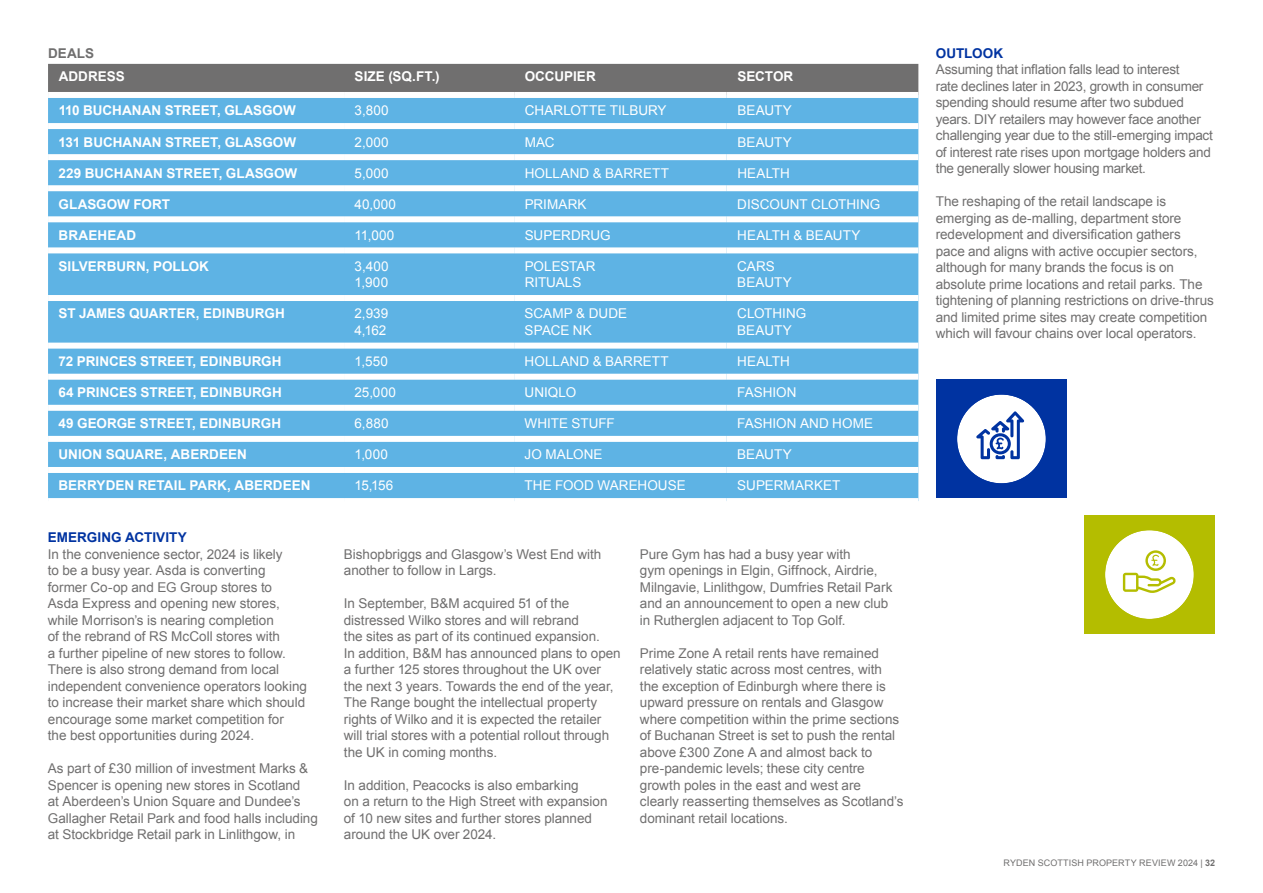
<style>
.page{position:relative;width:1263px;height:893px;background:#fff}
.page>*{position:absolute;margin:0;border:0;box-sizing:border-box;transform-origin:0 0}
.t1{font:13.5px/16.5px "Arial";letter-spacing:-.005em;color:#706f6f}
.t2{font:13.5px/16.5px "Arial";letter-spacing:.005em;color:#fff}
.t3{font:700 13.5px "Arial";color:#fff}
.t4{font:700 13.5px "Arial";letter-spacing:.005em;color:#0033a1}
.t5{font:700 13.5px "Arial";letter-spacing:.005em;color:#706f6f}
.t6{font:9px "Arial";letter-spacing:.015em;color:#706f6f}
.s1{font-weight:700}
</style>
<div class="page">
<div style="left:48px;top:64px;width:870px;height:28px;background:#706f6f"></div>
<div style="left:48px;top:98px;width:870px;height:400px;background:#5eb3e4"></div>
<div style="left:48px;top:123px;width:296px;height:6px;background:#fff"></div>
<div style="left:344px;top:123px;width:170px;height:6px;background:#fff"></div>
<div style="left:514px;top:123px;width:213px;height:6px;background:#fff"></div>
<div style="left:727px;top:123px;width:191px;height:6px;background:#fff"></div>
<div style="left:48px;top:154px;width:296px;height:6px;background:#fff"></div>
<div style="left:344px;top:154px;width:170px;height:6px;background:#fff"></div>
<div style="left:514px;top:154px;width:213px;height:6px;background:#fff"></div>
<div style="left:727px;top:154px;width:191px;height:6px;background:#fff"></div>
<div style="left:48px;top:185px;width:296px;height:6px;background:#fff"></div>
<div style="left:344px;top:185px;width:170px;height:6px;background:#fff"></div>
<div style="left:514px;top:185px;width:213px;height:6px;background:#fff"></div>
<div style="left:727px;top:185px;width:191px;height:6px;background:#fff"></div>
<div style="left:48px;top:216px;width:296px;height:6px;background:#fff"></div>
<div style="left:344px;top:216px;width:170px;height:6px;background:#fff"></div>
<div style="left:514px;top:216px;width:213px;height:6px;background:#fff"></div>
<div style="left:727px;top:216px;width:191px;height:6px;background:#fff"></div>
<div style="left:48px;top:247px;width:296px;height:6px;background:#fff"></div>
<div style="left:344px;top:247px;width:170px;height:6px;background:#fff"></div>
<div style="left:514px;top:247px;width:213px;height:6px;background:#fff"></div>
<div style="left:727px;top:247px;width:191px;height:6px;background:#fff"></div>
<div style="left:48px;top:295px;width:296px;height:6px;background:#fff"></div>
<div style="left:344px;top:295px;width:170px;height:6px;background:#fff"></div>
<div style="left:514px;top:295px;width:213px;height:6px;background:#fff"></div>
<div style="left:727px;top:295px;width:191px;height:6px;background:#fff"></div>
<div style="left:48px;top:343px;width:296px;height:6px;background:#fff"></div>
<div style="left:344px;top:343px;width:170px;height:6px;background:#fff"></div>
<div style="left:514px;top:343px;width:213px;height:6px;background:#fff"></div>
<div style="left:727px;top:343px;width:191px;height:6px;background:#fff"></div>
<div style="left:48px;top:374px;width:296px;height:6px;background:#fff"></div>
<div style="left:344px;top:374px;width:170px;height:6px;background:#fff"></div>
<div style="left:514px;top:374px;width:213px;height:6px;background:#fff"></div>
<div style="left:727px;top:374px;width:191px;height:6px;background:#fff"></div>
<div style="left:48px;top:405px;width:296px;height:6px;background:#fff"></div>
<div style="left:344px;top:405px;width:170px;height:6px;background:#fff"></div>
<div style="left:514px;top:405px;width:213px;height:6px;background:#fff"></div>
<div style="left:727px;top:405px;width:191px;height:6px;background:#fff"></div>
<div style="left:48px;top:436px;width:296px;height:6px;background:#fff"></div>
<div style="left:344px;top:436px;width:170px;height:6px;background:#fff"></div>
<div style="left:514px;top:436px;width:213px;height:6px;background:#fff"></div>
<div style="left:727px;top:436px;width:191px;height:6px;background:#fff"></div>
<div style="left:48px;top:467px;width:296px;height:6px;background:#fff"></div>
<div style="left:344px;top:467px;width:170px;height:6px;background:#fff"></div>
<div style="left:514px;top:467px;width:213px;height:6px;background:#fff"></div>
<div style="left:727px;top:467px;width:191px;height:6px;background:#fff"></div>
<div style="left:1084px;top:515px;width:131px;height:119px;background:#b4bd00"></div>
<svg style="left:1105px;top:530px;width:89px;height:89px"></svg>
<div style="left:936px;top:380px;width:131px;height:118px;background:#0033a1"></div>
<svg style="left:957px;top:395px;width:89px;height:88px"></svg>
<p class="t5" style="left:48px;top:44px;width:48px">DEALS</p>
<p class="t3" style="left:59px;top:68px;width:68px">ADDRESS</p>
<p class="t3" style="left:355px;top:68px;width:86px">SIZE (SQ.FT.)</p>
<p class="t3" style="left:525px;top:68px;width:72px">OCCUPIER</p>
<p class="t3" style="left:737px;top:68px;width:57px">SECTOR</p>
<p class="t3" style="left:59px;top:102px;width:239px">110 BUCHANAN STREET, GLASGOW</p>
<p class="t2" style="left:355px;top:103px;width:36px">3,800</p>
<p class="t2" style="left:525px;top:103px;width:143px">CHARLOTTE TILBURY</p>
<p class="t2" style="left:737px;top:103px;width:56px">BEAUTY</p>
<p class="t3" style="left:59px;top:133px;width:239px">131 BUCHANAN STREET, GLASGOW</p>
<p class="t2" style="left:355px;top:134px;width:36px">2,000</p>
<p class="t2" style="left:525px;top:134px;width:31px">MAC</p>
<p class="t2" style="left:737px;top:134px;width:56px">BEAUTY</p>
<p class="t3" style="left:59px;top:164px;width:240px">229 BUCHANAN STREET, GLASGOW</p>
<p class="t2" style="left:355px;top:165px;width:36px">5,000</p>
<p class="t2" style="left:525px;top:165px;width:146px">HOLLAND &amp; BARRETT</p>
<p class="t2" style="left:737px;top:165px;width:54px">HEALTH</p>
<p class="t3" style="left:59px;top:195px;width:113px">GLASGOW FORT</p>
<p class="t2" style="left:355px;top:196px;width:43px">40,000</p>
<p class="t2" style="left:525px;top:196px;width:63px">PRIMARK</p>
<p class="t2" style="left:737px;top:196px;width:145px">DISCOUNT CLOTHING</p>
<p class="t3" style="left:59px;top:226px;width:79px">BRAEHEAD</p>
<p class="t2" style="left:355px;top:227px;width:41px">11,000</p>
<p class="t2" style="left:525px;top:227px;width:88px">SUPERDRUG</p>
<p class="t2" style="left:737px;top:227px;width:125px">HEALTH &amp; BEAUTY</p>
<p class="t3" style="left:59px;top:257px;width:152px">SILVERBURN, POLLOK</p>
<p class="t2" style="left:355px;top:258px;width:36px">3,400<br>1,900</p>
<p class="t2" style="left:525px;top:258px;width:72px">POLESTAR<br>RITUALS</p>
<p class="t2" style="left:737px;top:258px;width:56px">CARS<br>BEAUTY</p>
<p class="t3" style="left:59px;top:305px;width:228px">ST JAMES QUARTER, EDINBURGH</p>
<p class="t2" style="left:355px;top:306px;width:35px">2,939<br>4,162</p>
<p class="t2" style="left:525px;top:306px;width:104px">SCAMP &amp; DUDE<br>SPACE NK</p>
<p class="t2" style="left:737px;top:306px;width:71px">CLOTHING<br>BEAUTY</p>
<p class="t3" style="left:59px;top:352px;width:225px">72 PRINCES STREET, EDINBURGH</p>
<p class="t2" style="left:355px;top:353px;width:35px">1,550</p>
<p class="t2" style="left:525px;top:353px;width:146px">HOLLAND &amp; BARRETT</p>
<p class="t2" style="left:737px;top:353px;width:54px">HEALTH</p>
<p class="t3" style="left:59px;top:384px;width:225px">64 PRINCES STREET, EDINBURGH</p>
<p class="t2" style="left:354px;top:384px;width:43px">25,000</p>
<p class="t2" style="left:525px;top:384px;width:53px">UNIQLO</p>
<p class="t2" style="left:737px;top:384px;width:61px">FASHION</p>
<p class="t3" style="left:59px;top:415px;width:224px">49 GEORGE STREET, EDINBURGH</p>
<p class="t2" style="left:354px;top:415px;width:36px">6,880</p>
<p class="t2" style="left:525px;top:415px;width:92px">WHITE STUFF</p>
<p class="t2" style="left:737px;top:415px;width:137px">FASHION AND HOME</p>
<p class="t3" style="left:59px;top:446px;width:190px">UNION SQUARE, ABERDEEN</p>
<p class="t2" style="left:354px;top:446px;width:35px">1,000</p>
<p class="t2" style="left:525px;top:446px;width:79px">JO MALONE</p>
<p class="t2" style="left:737px;top:446px;width:56px">BEAUTY</p>
<p class="t3" style="left:59px;top:477px;width:254px">BERRYDEN RETAIL PARK, ABERDEEN</p>
<p class="t2" style="left:354px;top:478px;width:40px">15,156</p>
<p class="t2" style="left:525px;top:478px;width:163px">THE FOOD WAREHOUSE</p>
<p class="t2" style="left:737px;top:478px;width:105px">SUPERMARKET</p>
<p class="t4" style="left:48px;top:529px;width:141px">EMERGING ACTIVITY</p>
<p class="t1" style="left:48px;top:546px;width:261px">In the convenience sector, 2024 is likely<br>to be a busy year. Asda is converting former Co-op and EG Group stores to<br>Asda Express and opening new stores, while Morrison’s is nearing completion<br>of the rebrand of RS McColl stores with<br>a further pipeline of new stores to follow.<br>There is also strong demand from local independent convenience operators looking to increase their market share which should encourage some market competition for<br>the best opportunities during 2024.</p>
<p class="t1" style="left:48px;top:760px;width:271px">As part of £30 million of investment Marks &amp; Spencer is opening new stores in Scotland<br>at Aberdeen’s Union Square and Dundee’s Gallagher Retail Park and food halls including at Stockbridge Retail park in Linlithgow, in</p>
<p class="t1" style="left:344px;top:546px;width:259px">Bishopbriggs and Glasgow’s West End with another to follow in Largs.</p>
<p class="t1" style="left:344px;top:595px;width:278px">In September, B&amp;M acquired 51 of the distressed Wilko stores and will rebrand<br>the sites as part of its continued expansion.<br>In addition, B&amp;M has announced plans to open a further 125 stores throughout the UK over the next 3 years. Towards the end of the year, The Range bought the intellectual property rights of Wilko and it is expected the retailer will trial stores with a potential rollout through the UK in coming months.</p>
<p class="t1" style="left:344px;top:777px;width:265px">In addition, Peacocks is also embarking<br>on a return to the High Street with expansion of 10 new sites and further stores planned around the UK over 2024.</p>
<p class="t1" style="left:640px;top:546px;width:254px">Pure Gym has had a busy year with<br>gym openings in Elgin, Giffnock, Airdrie, Milngavie, Linlithgow, Dumfries Retail Park and an announcement to open a new club in Rutherglen adjacent to Top Golf.</p>
<p class="t1" style="left:640px;top:645px;width:265px">Prime Zone A retail rents have remained relatively static across most centres, with the exception of Edinburgh where there is upward pressure on rentals and Glasgow where competition within the prime sections of Buchanan Street is set to push the rental above £300 Zone A and almost back to pre-pandemic levels; these city centre growth poles in the east and west are clearly reasserting themselves as Scotland’s dominant retail locations.</p>
<p class="t4" style="left:936px;top:44px;width:69px">OUTLOOK</p>
<p class="t1" style="left:936px;top:62px;width:279px">Assuming that inflation falls lead to interest<br>rate declines later in 2023, growth in consumer spending should resume after two subdued years. DIY retailers may however face another challenging year due to the still-emerging impact of interest rate rises upon mortgage holders and the generally slower housing market.</p>
<p class="t1" style="left:936px;top:194px;width:280px">The reshaping of the retail landscape is emerging as de-malling, department store redevelopment and diversification gathers<br>pace and aligns with active occupier sectors, although for many brands the focus is on absolute prime locations and retail parks. The tightening of planning restrictions on drive-thrus and limited prime sites may create competition which will favour chains over local operators.</p>
<p class="t6" style="left:1003px;top:856px;width:213px">RYDEN SCOTTISH PROPERTY REVIEW 2024 | <span class="s1">32</span></p>
</div>
